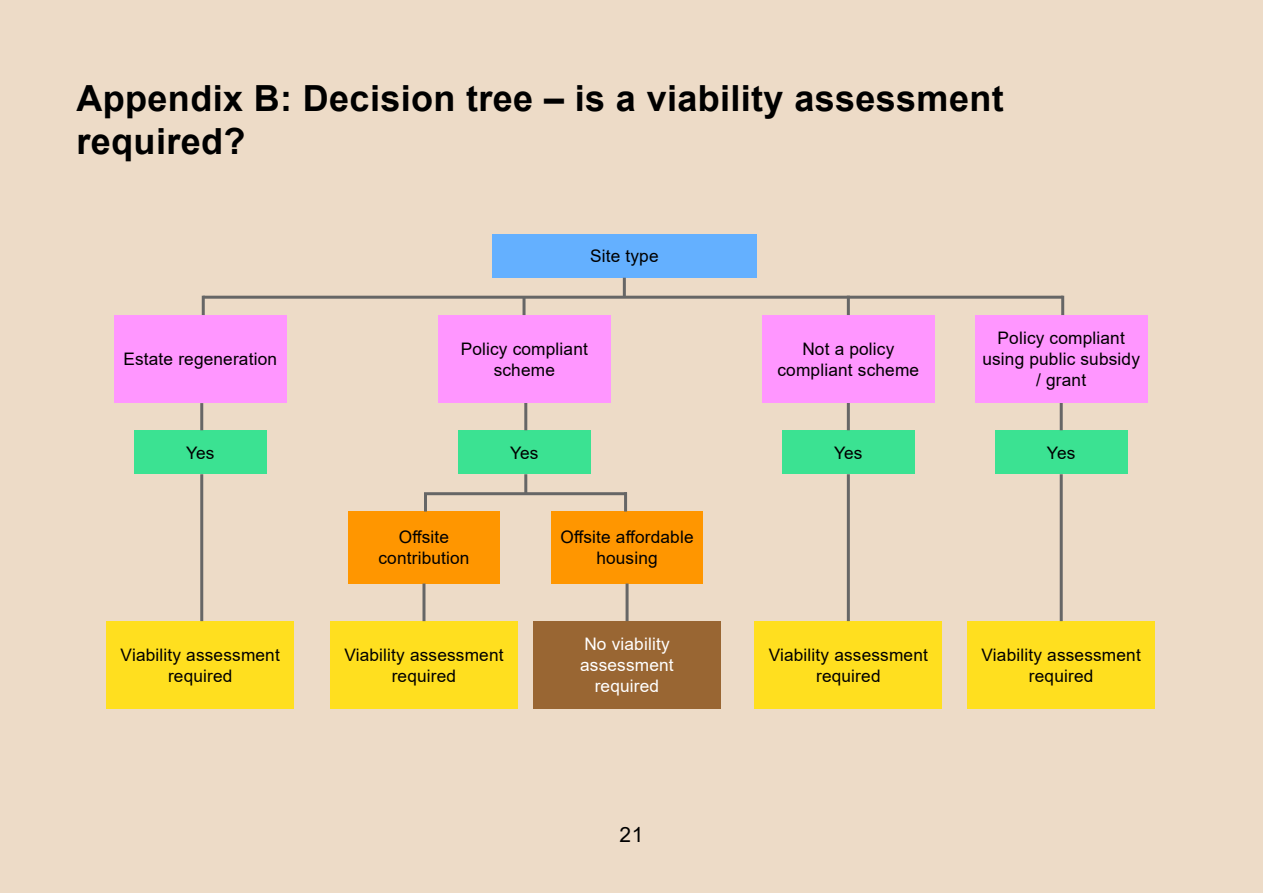
<style>
.page{position:relative;width:1263px;height:893px;background:#eddbc7}
.page>*{position:absolute;margin:0;border:0;box-sizing:border-box;transform-origin:0 0}
.t1{font:700 36px/43.2px "Arial";letter-spacing:.01em;color:#000}
.t2{font:21px "Arial";color:#000}
.t3{font:17.25px/21px "Arial";letter-spacing:.01em;color:#000;text-align:center}
.t4{font:17.25px/21px "Arial";letter-spacing:.01em;color:#fff;text-align:center}
</style>
<div class="page">
<div style="left:107px;top:621px;width:187px;height:87px;background:#ffdf1f"></div>
<div style="left:330px;top:621px;width:188px;height:87px;background:#ffdf1f"></div>
<div style="left:533px;top:621px;width:188px;height:87px;background:#963"></div>
<div style="left:755px;top:621px;width:187px;height:87px;background:#ffdf1f"></div>
<div style="left:967px;top:621px;width:188px;height:87px;background:#ffdf1f"></div>
<div style="left:134px;top:430px;width:132px;height:44px;background:#3be292"></div>
<div style="left:782px;top:430px;width:132px;height:44px;background:#3be292"></div>
<div style="left:995px;top:430px;width:132px;height:44px;background:#3be292"></div>
<div style="left:348px;top:512px;width:151px;height:72px;background:#ff9600"></div>
<div style="left:551px;top:512px;width:152px;height:72px;background:#ff9600"></div>
<div style="left:458px;top:430px;width:132px;height:44px;background:#3be292"></div>
<div style="left:114px;top:315px;width:173px;height:88px;background:#ff96ff"></div>
<div style="left:438px;top:315px;width:173px;height:88px;background:#ff96ff"></div>
<div style="left:762px;top:315px;width:173px;height:88px;background:#ff96ff"></div>
<div style="left:975px;top:315px;width:172px;height:88px;background:#ff96ff"></div>
<div style="left:492px;top:234px;width:264px;height:44px;background:#64b0ff"></div>
<hr style="left:200px;top:403px;width:3px;height:27px;background:#666">
<hr style="left:524px;top:403px;width:3px;height:27px;background:#666">
<hr style="left:847px;top:403px;width:3px;height:27px;background:#666">
<hr style="left:1060px;top:403px;width:3px;height:27px;background:#666">
<hr style="left:1060px;top:474px;width:3px;height:147px;background:#666">
<hr style="left:847px;top:474px;width:3px;height:147px;background:#666">
<hr style="left:200px;top:474px;width:3px;height:147px;background:#666">
<hr style="left:422px;top:584px;width:3px;height:37px;background:#666">
<hr style="left:625px;top:584px;width:3px;height:37px;background:#666">
<hr style="left:524px;top:474px;width:3px;height:20px;background:#666">
<hr style="left:424px;top:492px;width:203px;height:3px;background:#666">
<hr style="left:424px;top:493px;width:3px;height:19px;background:#666">
<hr style="left:624px;top:492px;width:3px;height:20px;background:#666">
<hr style="left:623px;top:278px;width:3px;height:19px;background:#666">
<hr style="left:203px;top:296px;width:860px;height:3px;background:#666">
<hr style="left:522px;top:297px;width:3px;height:18px;background:#666">
<hr style="left:847px;top:296px;width:3px;height:19px;background:#666">
<hr style="left:1061px;top:296px;width:3px;height:19px;background:#666">
<hr style="left:202px;top:296px;width:3px;height:19px;background:#666">
<h1 class="t1" style="left:77px;top:77px;width:929px">Appendix B: Decision tree – is a viability assessment required?</h1>
<p class="t3" style="left:590px;top:245px;width:70px">Site type</p>
<p class="t3" style="left:123px;top:349px;width:155px">Estate regeneration</p>
<p class="t3" style="left:461px;top:338px;width:129px">Policy compliant scheme</p>
<p class="t3" style="left:777px;top:338px;width:143px">Not a policy compliant scheme</p>
<p class="t3" style="left:982px;top:328px;width:159px">Policy compliant using public subsidy / grant</p>
<p class="t3" style="left:186px;top:442px;width:30px">Yes</p>
<p class="t3" style="left:834px;top:442px;width:30px">Yes</p>
<p class="t3" style="left:1047px;top:442px;width:30px">Yes</p>
<p class="t3" style="left:510px;top:442px;width:30px">Yes</p>
<p class="t3" style="left:378px;top:527px;width:93px">Offsite contribution</p>
<p class="t3" style="left:560px;top:527px;width:135px">Offsite affordable housing</p>
<p class="t3" style="left:121px;top:644px;width:161px">Viability assessment required</p>
<p class="t3" style="left:344px;top:644px;width:161px">Viability assessment required</p>
<p class="t4" style="left:580px;top:633px;width:95px">No viability assessment required</p>
<p class="t3" style="left:769px;top:644px;width:161px">Viability assessment required</p>
<p class="t3" style="left:981px;top:644px;width:161px">Viability assessment required</p>
<p class="t2" style="left:619px;top:820px;width:25px">21</p>
</div>
